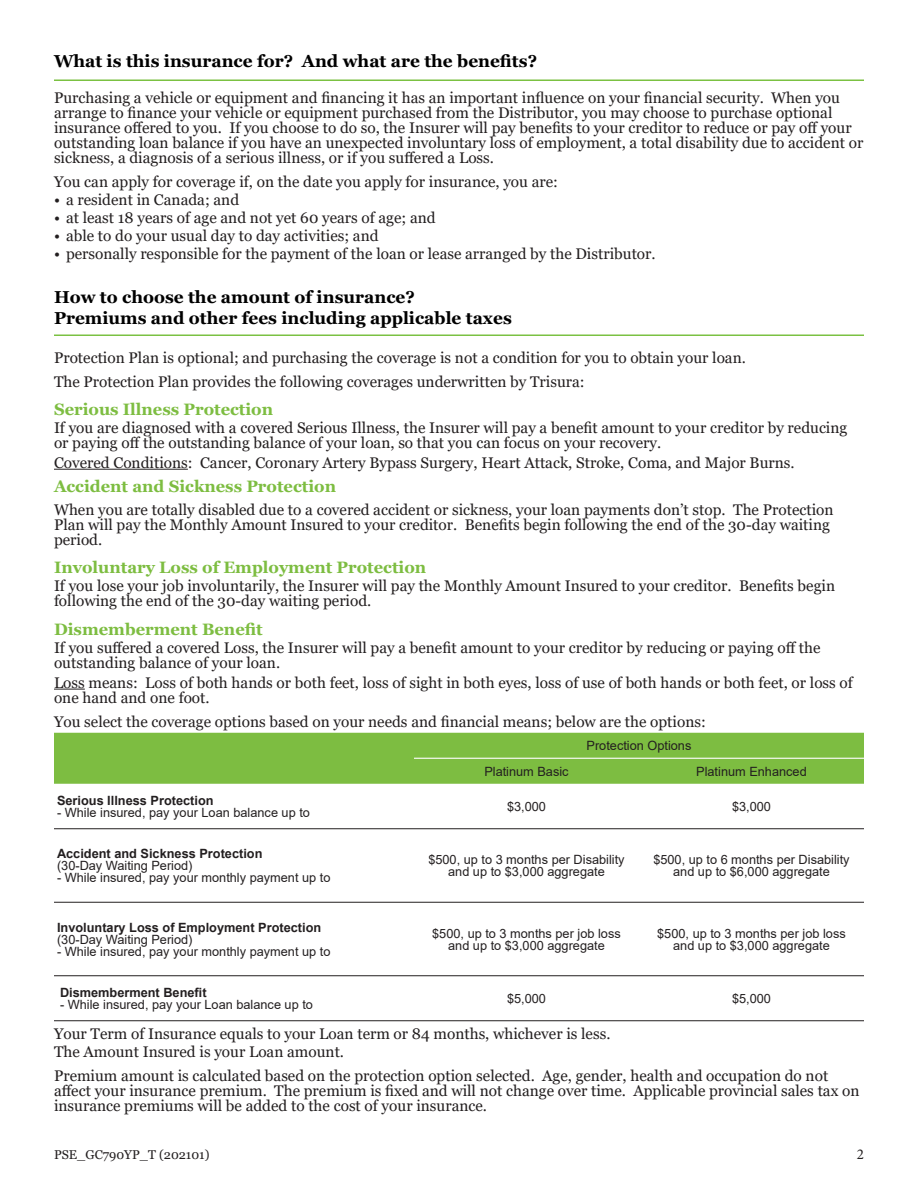
<style>
.page{position:relative;width:918px;height:1188px;background:#fff}
.page>*{position:absolute;margin:0;border:0;box-sizing:border-box;transform-origin:0 0}
.SectionTitle03{font:700 17.25px "Georgia";color:#000}
.SectionTitle02{font:700 16.5px "Georgia";color:#7dbd41}
.Contents01{font:15.3px/15px "Georgia";color:#231f20}
.t1{font:15px "Minion Pro";color:#231f20}
.t2{font:12.75px/12px "Arial";color:#231f20;text-align:center}
.t3{font:700 12.75px "Arial";color:#231f20}
.t4{font:12.75px "Georgia";color:#231f20}
</style>
<div class="page">
<hr style="left:54px;top:469px;width:134px;height:1px;background:#231f20">
<hr style="left:54px;top:689px;width:31px;height:1px;background:#231f20">
<div style="left:54px;top:733px;width:810px;height:51px;background:#7dbd41"></div>
<hr style="left:54px;top:828px;width:360px;height:1px;background:#231f20">
<hr style="left:414px;top:828px;width:225px;height:1px;background:#231f20">
<hr style="left:639px;top:828px;width:225px;height:1px;background:#231f20">
<hr style="left:54px;top:902px;width:360px;height:1px;background:#231f20">
<hr style="left:414px;top:902px;width:225px;height:1px;background:#231f20">
<hr style="left:639px;top:902px;width:225px;height:1px;background:#231f20">
<hr style="left:54px;top:975px;width:360px;height:1px;background:#231f20">
<hr style="left:414px;top:975px;width:225px;height:1px;background:#231f20">
<hr style="left:639px;top:975px;width:225px;height:1px;background:#231f20">
<hr style="left:54px;top:1020px;width:360px;height:1px;background:#231f20">
<hr style="left:414px;top:1020px;width:225px;height:1px;background:#231f20">
<hr style="left:639px;top:1020px;width:225px;height:1px;background:#231f20">
<hr style="left:414px;top:758px;width:225px;height:1px;background:#fff">
<hr style="left:639px;top:758px;width:225px;height:1px;background:#fff">
<hr style="left:54px;top:80px;width:810px;height:1px;background:#7bc142">
<hr style="left:54px;top:334px;width:810px;height:2px;background:#7bc142">
<p class="SectionTitle03" style="left:54px;top:50px;width:485px">What is this insurance for? And what are the benefits?</p>
<p class="Contents01" style="left:54px;top:91px;width:811px">Purchasing a vehicle or equipment and financing it has an important influence on your financial security. When you arrange to finance your vehicle or equipment purchased from the Distributor, you may choose to purchase optional insurance offered to you. If you choose to do so, the Insurer will pay benefits to your creditor to reduce or pay off your outstanding loan balance if you have an unexpected involuntary loss of employment, a total disability due to accident or sickness, a diagnosis of a serious illness, or if you suffered a Loss.</p>
<p class="Contents01" style="left:54px;top:175px;width:506px">You can apply for coverage if, on the date you apply for insurance, you are:</p>
<p class="Contents01" style="left:54px;top:193px;width:187px">• a resident in Canada; and</p>
<p class="Contents01" style="left:54px;top:211px;width:383px">• at least 18 years of age and not yet 60 years of age; and</p>
<p class="Contents01" style="left:54px;top:229px;width:326px">• able to do your usual day to day activities; and</p>
<p class="Contents01" style="left:54px;top:247px;width:603px">• personally responsible for the payment of the loan or lease arranged by the Distributor.</p>
<p class="SectionTitle03" style="left:54px;top:285px;width:362px">How to choose the amount of insurance?</p>
<p class="SectionTitle03" style="left:54px;top:306px;width:459px">Premiums and other fees including applicable taxes</p>
<p class="Contents01" style="left:54px;top:350px;width:693px">Protection Plan is optional; and purchasing the coverage is not a condition for you to obtain your loan.</p>
<p class="Contents01" style="left:54px;top:374px;width:532px">The Protection Plan provides the following coverages underwritten by Trisura:</p>
<p class="SectionTitle02" style="left:54px;top:399px;width:221px">Serious Illness Protection</p>
<p class="Contents01" style="left:54px;top:421px;width:795px">If you are diagnosed with a covered Serious Illness, the Insurer will pay a benefit amount to your creditor by reducing or paying off the outstanding balance of your loan, so that you can focus on your recovery.</p>
<p class="Contents01" style="left:54px;top:455px;width:742px">Covered Conditions: Cancer, Coronary Artery Bypass Surgery, Heart Attack, Stroke, Coma, and Major Burns.</p>
<p class="SectionTitle02" style="left:54px;top:476px;width:284px">Accident and Sickness Protection</p>
<p class="Contents01" style="left:54px;top:502px;width:781px">When you are totally disabled due to a covered accident or sickness, your loan payments don’t stop. The Protection<br>Plan will pay the Monthly Amount Insured to your creditor. Benefits begin following the end of the 30-day waiting period.</p>
<p class="SectionTitle02" style="left:54px;top:557px;width:374px">Involuntary Loss of Employment Protection</p>
<p class="Contents01" style="left:54px;top:579px;width:783px">If you lose your job involuntarily, the Insurer will pay the Monthly Amount Insured to your creditor. Benefits begin following the end of the 30-day waiting period.</p>
<p class="SectionTitle02" style="left:54px;top:619px;width:210px">Dismemberment Benefit</p>
<p class="Contents01" style="left:54px;top:641px;width:768px">If you suffered a covered Loss, the Insurer will pay a benefit amount to your creditor by reducing or paying off the outstanding balance of your loan.</p>
<p class="Contents01" style="left:54px;top:675px;width:800px">Loss means: Loss of both hands or both feet, loss of sight in both eyes, loss of use of both hands or both feet, or loss of one hand and one foot.</p>
<p class="Contents01" style="left:54px;top:714px;width:653px">You select the coverage options based on your needs and financial means; below are the options:</p>
<p class="t2" style="left:587px;top:740px;width:106px">Protection Options</p>
<p class="t2" style="left:484px;top:765px;width:86px">Platinum Basic</p>
<p class="t2" style="left:696px;top:765px;width:112px">Platinum Enhanced</p>
<p class="t3" style="left:57px;top:791px;width:158px">Serious Illness Protection</p>
<p class="t2" style="left:57px;top:806px;width:254px">- While insured, pay your Loan balance up to</p>
<p class="t2" style="left:507px;top:800px;width:40px">$3,000</p>
<p class="t2" style="left:732px;top:800px;width:40px">$3,000</p>
<p class="t3" style="left:57px;top:845px;width:207px">Accident and Sickness Protection</p>
<p class="t2" style="left:57px;top:860px;width:137px">(30-Day Waiting Period)</p>
<p class="t2" style="left:57px;top:872px;width:275px">- While insured, pay your monthly payment up to</p>
<p class="t3" style="left:57px;top:918px;width:266px">Involuntary Loss of Employment Protection</p>
<p class="t2" style="left:57px;top:933px;width:137px">(30-Day Waiting Period)</p>
<p class="t2" style="left:57px;top:945px;width:275px">- While insured, pay your monthly payment up to</p>
<p class="t2" style="left:428px;top:854px;width:198px">$500, up to 3 months per Disability and up to $3,000 aggregate</p>
<p class="t2" style="left:653px;top:854px;width:198px">$500, up to 6 months per Disability and up to $6,000 aggregate</p>
<p class="t2" style="left:432px;top:927px;width:190px">$500, up to 3 months per job loss and up to $3,000 aggregate</p>
<p class="t2" style="left:657px;top:927px;width:190px">$500, up to 3 months per job loss and up to $3,000 aggregate</p>
<p class="t3" style="left:60px;top:983px;width:148px">Dismemberment Benefit</p>
<p class="t2" style="left:60px;top:998px;width:254px">- While insured, pay your Loan balance up to</p>
<p class="t2" style="left:507px;top:992px;width:40px">$5,000</p>
<p class="t2" style="left:732px;top:992px;width:40px">$5,000</p>
<p class="Contents01" style="left:54px;top:1026px;width:558px">Your Term of Insurance equals to your Loan term or 84 months, whichever is less.</p>
<p class="Contents01" style="left:54px;top:1044px;width:292px">The Amount Insured is your Loan amount.</p>
<p class="Contents01" style="left:54px;top:1068px;width:807px">Premium amount is calculated based on the protection option selected. Age, gender, health and occupation do not affect your insurance premium. The premium is fixed and will not change over time. Applicable provincial sales tax on insurance premiums will be added to the cost of your insurance.</p>
<p class="t4" style="left:54px;top:1147px;width:157px">PSE_GC790YP_T (202101)</p>
<p class="t1" style="left:857px;top:1144px;width:9px">2</p>
</div>
